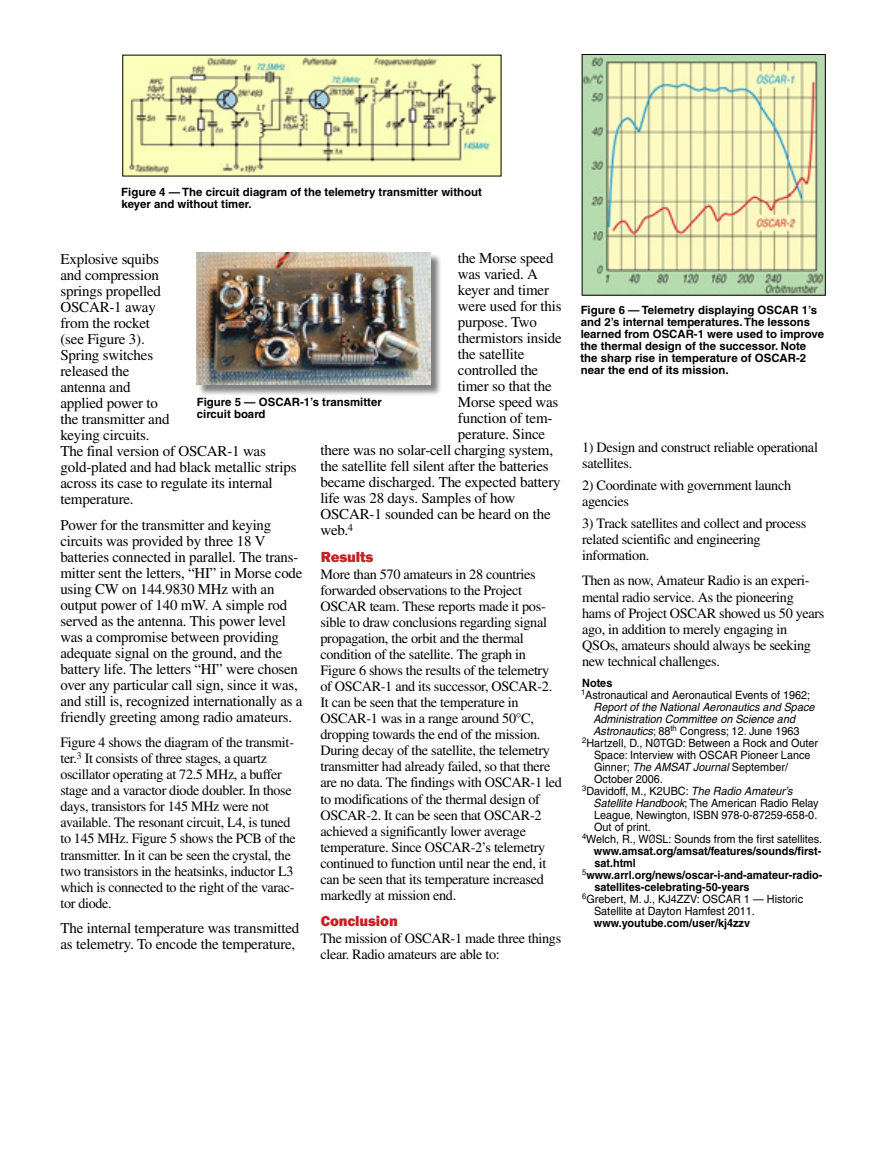
<style>
.page{position:relative;width:885px;height:1161px;background:#fff}
.page>*{position:absolute;margin:0;border:0;box-sizing:border-box;transform-origin:0 0}
.Body_Text{font:15px/16px "Times";letter-spacing:-.015em;color:#000}
.Subhead_1{font:800 15px "Franklin Gothic";letter-spacing:-.01em;color:#c52127}
.Body_Text-2{font:14.25px/16px "Times";letter-spacing:-.025em;color:#000}
.Notes{font:11.4px/12px "Helvetica";color:#000;scale:.95 1}
.Notes-2{font:700 11.4px/12px "Helvetica";color:#000}
.Notes-3{font:700 11.4px/12px "Helvetica";color:#000;text-align:justify;scale:.95 1}
.Notes-4{font:italic 11.4px/12px "Helvetica";color:#000;scale:.95 1}
.s1{font-style:normal}
.s2{font-style:italic}
.s3{font-weight:400}
.s4{font-weight:700}
</style>
<div class="page">
<img style="left:124px;top:57px;width:375px;height:117px">
<div style="left:197px;top:253px;width:245px;height:143px;background:#000;opacity:.5"></div>
<img style="left:196px;top:252px;width:234px;height:132px">
<img style="left:583px;top:56px;width:240px;height:238px">
<p class="Notes-2" style="left:121px;top:186px;width:362px">Figure 4 — The circuit diagram of the telemetry transmitter without keyer and without timer.</p>
<p class="Body_Text" style="left:457px;top:249px;width:97px">the Morse speed</p>
<p class="Body_Text" style="left:457px;top:266px;width:82px">was varied. A</p>
<p class="Body_Text" style="left:457px;top:282px;width:93px">keyer and timer</p>
<p class="Body_Text" style="left:457px;top:298px;width:105px">were used for this</p>
<p class="Body_Text" style="left:457px;top:314px;width:80px">purpose. Two</p>
<p class="Body_Text" style="left:457px;top:330px;width:105px">thermistors inside</p>
<p class="Body_Text" style="left:457px;top:346px;width:68px">the satellite</p>
<p class="Body_Text" style="left:457px;top:362px;width:82px">controlled the</p>
<p class="Body_Text" style="left:457px;top:378px;width:95px">timer so that the</p>
<p class="Body_Text" style="left:457px;top:394px;width:102px">Morse speed was</p>
<p class="Body_Text" style="left:457px;top:410px;width:96px">function of tem-</p>
<p class="Body_Text" style="left:457px;top:426px;width:89px">perature. Since</p>
<p class="Body_Text" style="left:320px;top:442px;width:234px">there was no solar-cell charging system,</p>
<p class="Body_Text" style="left:320px;top:458px;width:230px">the satellite fell silent after the batteries</p>
<p class="Body_Text" style="left:320px;top:474px;width:241px">became discharged. The expected battery</p>
<p class="Body_Text" style="left:320px;top:490px;width:196px">life was 28 days. Samples of how</p>
<p class="Body_Text" style="left:320px;top:506px;width:232px">OSCAR-1 sounded can be heard on the</p>
<p class="Body_Text" style="left:320px;top:522px;width:34px">web.<sup>4</sup></p>
<p class="Subhead_1" style="left:321px;top:547px;width:54px">Results</p>
<p class="Body_Text-2" style="left:320px;top:566px;width:243px">More than 570 amateurs in 28 countries forwarded observations to the Project OSCAR team. These reports made it pos&shy;sible to draw conclusions regarding signal propagation, the orbit and the thermal condition of the satellite. The graph in Figure 6 shows the results of the telemetry of OSCAR-1 and its successor, OSCAR-2.<br>It can be seen that the temperature in OSCAR-1 was in a range around 50°C, dropping towards the end of the mission.<br>During decay of the satellite, the telemetry transmitter had already failed, so that there are no data. The findings with OSCAR-1 led to modifications of the thermal design of OSCAR-2. It can be seen that OSCAR-2 achieved a significantly lower average temperature. Since OSCAR-2’s telemetry continued to function until near the end, it can be seen that its temperature increased markedly at mission end.</p>
<p class="Subhead_1" style="left:321px;top:911px;width:78px">Conclusion</p>
<p class="Body_Text-2" style="left:320px;top:930px;width:242px">The mission of OSCAR-1 made three things clear. Radio amateurs are able to:</p>
<p class="Body_Text" style="left:60px;top:251px;width:237px">Explosive squibs<br>and compression<br>springs propelled<br>OSCAR-1 away<br>from the rocket<br>(see Figure 3).<br>Spring switches<br>released the<br>antenna and<br>applied power to<br>the transmitter and<br>keying circuits.<br>The final version of OSCAR-1 was gold-plated and had black metallic strips across its case to regulate its internal temperature.</p>
<p class="Body_Text" style="left:60px;top:516px;width:243px">Power for the transmitter and keying circuits was provided by three 18 V batteries connected in parallel. The trans&shy;mitter sent the letters, “HI” in Morse code using CW on 144.9830 MHz with an output power of 140 mW. A simple rod served as the antenna. This power level was a compromise between providing adequate signal on the ground, and the battery life. The letters “HI” were chosen over any particular call sign, since it was, and still is, recognized internationally as a friendly greeting among radio amateurs.</p>
<p class="Body_Text-2" style="left:60px;top:734px;width:237px">Figure 4 shows the diagram of the transmit&shy;ter.<sup>3</sup> It consists of three stages, a quartz oscillator operating at 72.5 MHz, a buffer stage and a varactor diode doubler. In those days, transistors for 145 MHz were not available. The resonant circuit, L4, is tuned to 145 MHz. Figure 5 shows the PCB of the transmitter. In it can be seen the crystal, the two transistors in the heatsinks, inductor L3 which is connected to the right of the varac&shy;tor diode.</p>
<p class="Body_Text" style="left:60px;top:920px;width:240px">The internal temperature was transmitted as telemetry. To encode the temperature,</p>
<p class="Notes-2" style="left:197px;top:396px;width:186px">Figure 5 — OSCAR-1’s transmitter circuit board</p>
<p class="Notes-2" style="left:580px;top:303px;width:245px">Figure 6 — Telemetry displaying OSCAR 1’s and 2’s internal temperatures. The lessons learned from OSCAR-1 were used to improve the thermal design of the successor. Note the sharp rise in temperature of OSCAR-2 near the end of its mission.</p>
<p class="Body_Text-2" style="left:582px;top:439px;width:237px">1) Design and construct reliable operational satellites.</p>
<p class="Body_Text-2" style="left:582px;top:477px;width:210px">2) Coordinate with government launch agencies</p>
<p class="Body_Text-2" style="left:582px;top:515px;width:225px">3) Track satellites and collect and process related scientific and engineering information.</p>
<p class="Body_Text-2" style="left:582px;top:573px;width:244px">Then as now, Amateur Radio is an experi&shy;mental radio service. As the pioneering hams of Project OSCAR showed us 50 years ago, in addition to merely engaging in QSOs, amateurs should always be seeking new technical challenges.</p>
<p class="Notes-3" style="left:582px;top:677px;width:33px">Notes</p>
<p class="Notes-4" style="left:593px;top:689px;width:234px;text-indent:-12px"><sup>1</sup><span class="s1">Astronautical and Aeronautical Events of 1962; </span>Report of the National Aeronautics and Space Administration Committee on Science and Astronautics<span class="s1">; 88</span><sup>th</sup> <span class="s1">Congress; 12. June 1963</span></p>
<p class="Notes" style="left:594px;top:737px;width:237px;text-indent:-12px"><sup>2</sup>Hartzell, D., NØTGD: Between a Rock and Outer Space: Interview with OSCAR Pioneer Lance Ginner; <span class="s2">The AMSAT Journal</span> September/ October 2006.</p>
<p class="Notes" style="left:593px;top:785px;width:238px;text-indent:-11px"><sup>3</sup>Davidoff, M., K2UBC: <span class="s2">The Radio Amateur’s Satellite Handbook</span>; The American Radio Relay League, Newington, ISBN 978-0-87259-658-0.<br>Out of print.</p>
<p class="Notes-3" style="left:593px;top:833px;width:242px;text-indent:-12px"><sup>4</sup><span class="s3">Welch, R., WØSL: Sounds from the first satellites. </span>www.amsat.org/amsat/features/sounds/first&shy;sat.html</p>
<p class="Notes-3" style="left:594px;top:869px;width:241px;text-indent:-12px"><sup>5</sup>www.arrl.org/news/oscar-i-and-amateur-radio&shy;satellites-celebrating-50-years</p>
<p class="Notes" style="left:593px;top:893px;width:222px;text-indent:-12px"><sup>6</sup>Grebert, M. J., KJ4ZZV: OSCAR 1 — Historic<br>Satellite at Dayton Hamfest 2011. <span class="s4">www.youtube.com/user/kj4zzv</span></p>
</div>
